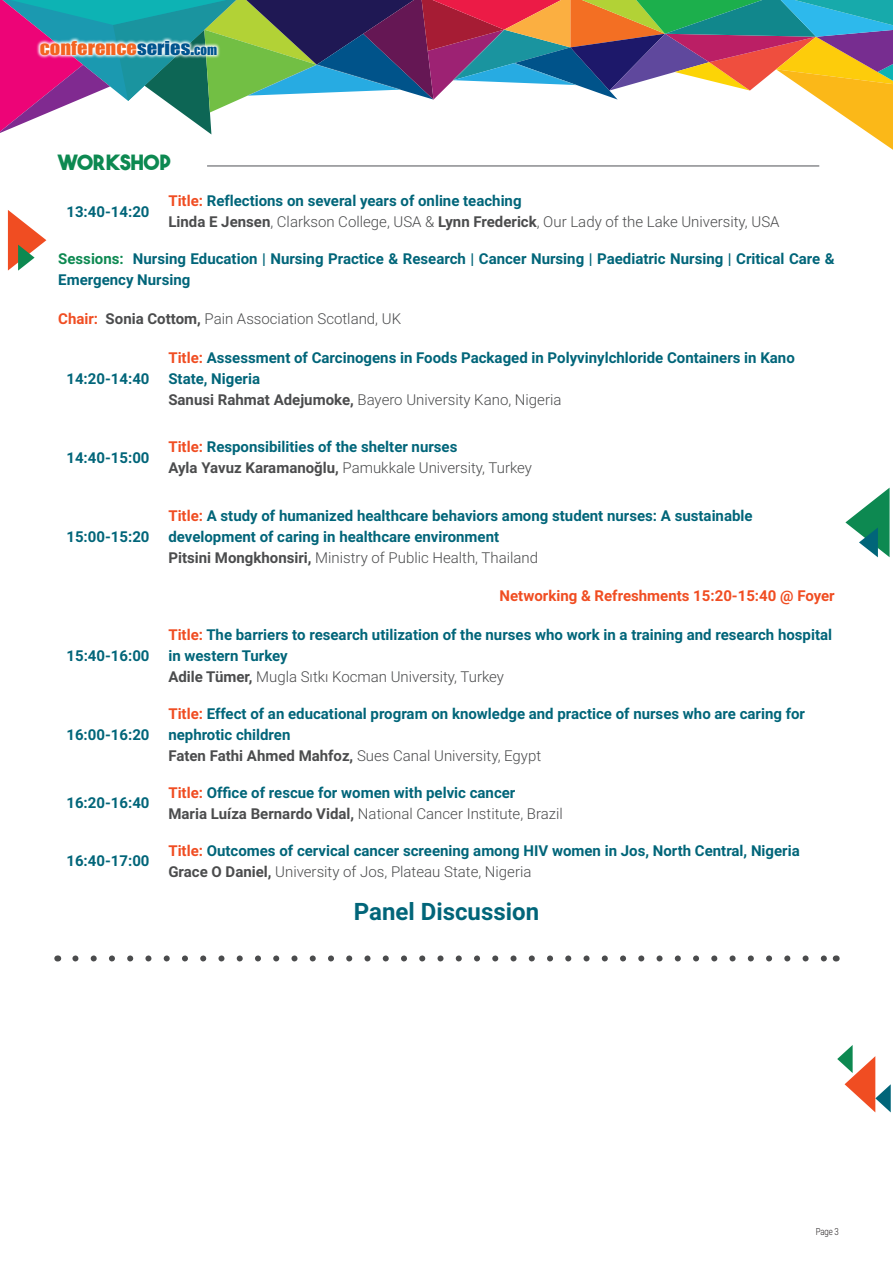
<style>
.page{position:relative;width:893px;height:1263px;background:#fff}
.page>*{position:absolute;margin:0;border:0;box-sizing:border-box;transform-origin:0 0}
.t1{font:700 24px "Roboto";color:#016579}
.t2{font:21px "The Bold Font";color:#0d8951}
.t3{font:17.7px "Impact";color:#f36421;scale:1.16 1}
.t4{font:700 15px/21px "Roboto";color:#016579}
.t5{font:300 15px/21px "Roboto";color:#4b4c4d}
.t6{font:700 15px "Roboto";color:#f04d22}
.t7{font:300 9.75px "Roboto";color:#231f20;scale:.8 1}
.s1{color:#00548e}
.s2{font-size:12.6px;color:#00548e}
.s3{font-weight:700;color:#f04d22}
.s4{font-weight:700;color:#016579}
.s5{font-weight:700}
.s6{color:#0d8951}
.s7{color:#f04d22}
.s8{color:#4b4c4d}
.s9{font-weight:300;color:#4b4c4d}
</style>
<div class="page">
<svg style="left:0;top:0;width:893px;height:150px"></svg>
<svg style="left:845px;top:488px;width:45px;height:69px"></svg>
<svg style="left:837px;top:1045px;width:54px;height:67px"></svg>
<svg style="left:36px;top:37px;width:185px;height:22px"></svg>
<svg style="left:8px;top:210px;width:38px;height:61px"></svg>
<hr style="left:207px;top:165px;width:612px;height:2px;background:#898b8e">
<svg style="left:75px;top:955px;width:752px;height:6px"></svg>
<p class="t3" style="left:40px;top:34px;width:154px">CONFERENCE<span class="s1">SERIES.</span><span class="s2">COM</span></p>
<p class="t2" style="left:58px;top:149px;width:115px">WORKSHOP</p>
<p class="t4" style="left:66px;top:201px;width:85px">13:40-14:20</p>
<p class="t5" style="left:168px;top:190px;width:613px"><span class="s3">Title:</span> <span class="s4">Reflections on several years of online teaching<br></span><span class="s5">Linda E Jensen</span>, Clarkson College, USA &amp; <span class="s5">Lynn Frederick</span>, Our Lady of the Lake University, USA</p>
<p class="t4" style="left:58px;top:248px;width:778px"><span class="s6">Sessions:</span> Nursing Education | Nursing Practice &amp; Research | Cancer Nursing | Paediatric Nursing | Critical Care &amp;<br>Emergency Nursing</p>
<p class="t5" style="left:58px;top:308px;width:344px"><span class="s3">Chair:</span> <span class="s5">Sonia Cottom,</span> Pain Association Scotland, UK</p>
<p class="t4" style="left:66px;top:368px;width:85px">14:20-14:40</p>
<p class="t4" style="left:168px;top:347px;width:628px"><span class="s7">Title:</span> Assessment of Carcinogens in Foods Packaged in Polyvinylchloride Containers in Kano<br>State, Nigeria<br><span class="s8">Sanusi Rahmat Adejumoke,</span> <span class="s9">Bayero University Kano, Nigeria</span></p>
<p class="t4" style="left:66px;top:446px;width:85px">14:40-15:00</p>
<p class="t4" style="left:168px;top:436px;width:365px"><span class="s7">Title:</span> Responsibilities of the shelter nurses<br><span class="s8">Ayla Yavuz Karamanoğlu,</span> <span class="s9">Pamukkale University, Turkey</span></p>
<p class="t4" style="left:66px;top:525px;width:85px">15:00-15:20</p>
<p class="t4" style="left:66px;top:645px;width:85px">15:40-16:00</p>
<p class="t4" style="left:66px;top:724px;width:85px">16:00-16:20</p>
<p class="t4" style="left:168px;top:504px;width:586px"><span class="s7">Title:</span> A study of humanized healthcare behaviors among student nurses: A sustainable development of caring in healthcare environment<br><span class="s8">Pitsini Mongkhonsiri,</span> <span class="s9">Ministry of Public Health, Thailand</span></p>
<p class="t6" style="left:500px;top:586px;width:337px">Networking &amp; Refreshments 15:20-15:40 @ Foyer</p>
<p class="t4" style="left:168px;top:624px;width:665px"><span class="s7">Title:</span> The barriers to research utilization of the nurses who work in a training and research hospital in western Turkey<br><span class="s8">Adile Tümer,</span> <span class="s9">Mugla Sıtkı Kocman University, Turkey</span></p>
<p class="t4" style="left:168px;top:703px;width:638px"><span class="s7">Title:</span> Effect of an educational program on knowledge and practice of nurses who are caring for nephrotic children<br><span class="s8">Faten Fathi Ahmed Mahfoz,</span> <span class="s9">Sues Canal University, Egypt</span></p>
<p class="t4" style="left:66px;top:792px;width:85px">16:20-16:40</p>
<p class="t4" style="left:168px;top:781px;width:396px"><span class="s7">Title:</span> Office of rescue for women with pelvic cancer<br><span class="s8">Maria Luíza Bernardo Vidal,</span> <span class="s9">National Cancer Institute, Brazil</span></p>
<p class="t4" style="left:66px;top:850px;width:85px">16:40-17:00</p>
<p class="t4" style="left:168px;top:839px;width:633px"><span class="s7">Title:</span> Outcomes of cervical cancer screening among HIV women in Jos, North Central, Nigeria<br><span class="s8">Grace O Daniel,</span> <span class="s9">University of Jos, Plateau State, Nigeria</span></p>
<p class="t1" style="left:354px;top:895px;width:187px">Panel Discussion</p>
<p class="t7" style="left:816px;top:1225px;width:30px">Page 3</p>
</div>
